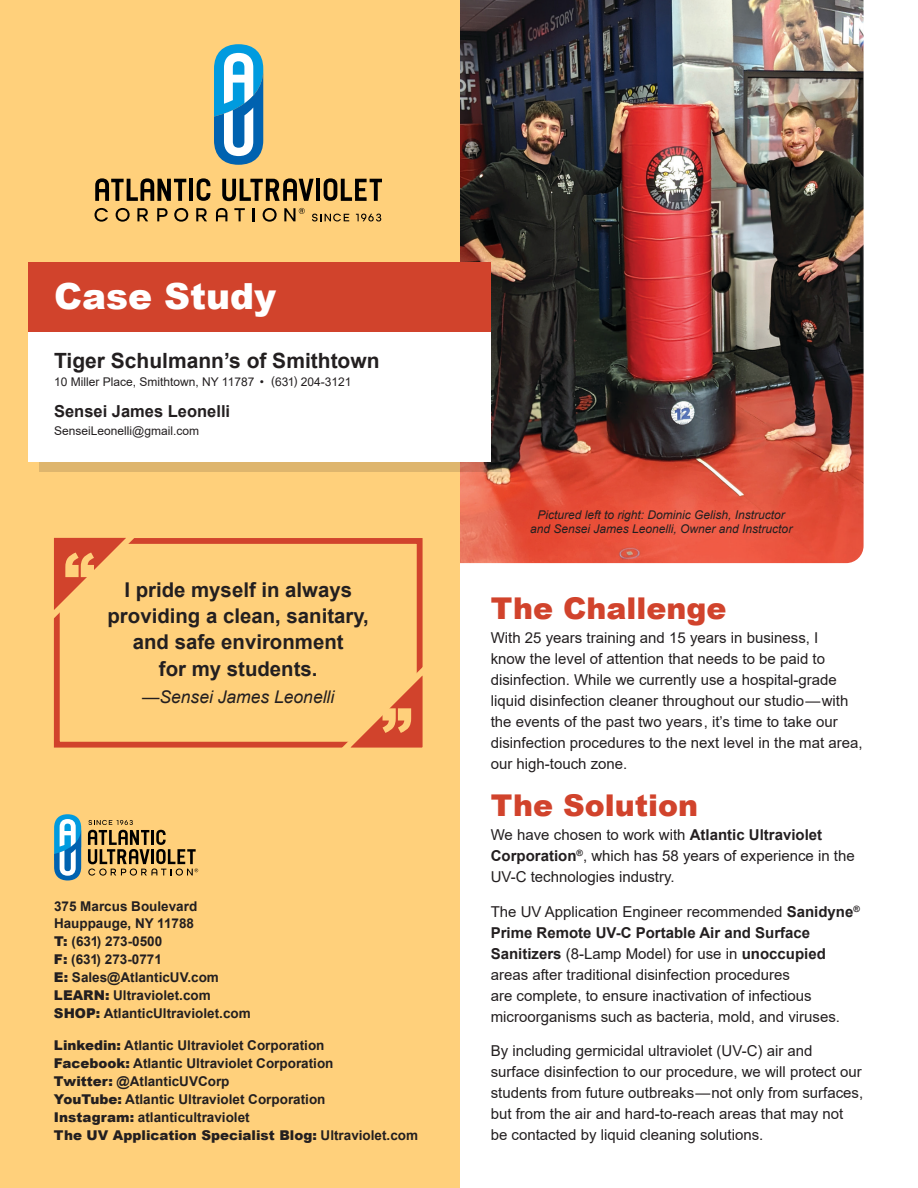
<style>
.page{position:relative;width:918px;height:1188px;background:#fff}
.page>*{position:absolute;margin:0;border:0;box-sizing:border-box;transform-origin:0 0}
.t1{font:900 36px "Arial";color:#fff}
.t2{font:900 30px "Arial";color:#d1432c}
.t3{font:700 21px "Arial";color:#231f20}
.t4{font:700 20.4px/26.2px "Arial";color:#231f20;text-align:center}
.t5{font:italic 17.55px "Arial";color:#231f20}
.t6{font:700 16.5px "Arial";color:#231f20}
.t7{font:15px/21px "Arial";color:#231f20}
.t8{font:700 13.5px/18px "Arial";color:#231f20}
.t9{font:italic 12px/14.4px "Arial";color:#231f20;text-align:center}
.t10{font:12px "Arial";color:#231f20}
.s1{font-weight:900}
.s2{font-weight:700}
</style>
<div class="page">
<img style="left:459px;top:0;width:405px;height:563px">
<div style="left:0;top:0;width:459px;height:1188px;background:#ffd07b"></div>
<svg style="left:39px;top:272px;width:462px;height:200px;background:#a58554"></svg>
<div style="left:28px;top:262px;width:463px;height:200px;background:#fff"></div>
<div style="left:28px;top:262px;width:463px;height:69px;background:#d1432c"></div>
<svg style="left:54px;top:814px;width:27px;height:66px;background:#5faad1"></svg>
<svg style="left:88px;top:820px;width:110px;height:56px"></svg>
<div style="left:54px;top:538px;width:369px;height:210px;border:6px solid #d1432c"></div>
<svg style="left:329px;top:654px;width:94px;height:94px"></svg>
<svg style="left:53px;top:537px;width:94px;height:94px"></svg>
<svg style="left:214px;top:44px;width:49px;height:121px;background:#60aad1"></svg>
<svg style="left:116px;top:208px;width:14px;height:14px"></svg>
<svg style="left:137px;top:208px;width:11px;height:13px"></svg>
<svg style="left:157px;top:208px;width:11px;height:13px"></svg>
<svg style="left:174px;top:208px;width:14px;height:14px"></svg>
<svg style="left:196px;top:208px;width:11px;height:13px"></svg>
<svg style="left:216px;top:208px;width:11px;height:13px"></svg>
<svg style="left:234px;top:208px;width:11px;height:13px"></svg>
<svg style="left:253px;top:208px;width:2px;height:13px"></svg>
<svg style="left:263px;top:208px;width:14px;height:14px"></svg>
<svg style="left:95px;top:208px;width:13px;height:14px"></svg>
<svg style="left:284px;top:208px;width:21px;height:13px"></svg>
<svg style="left:356px;top:214px;width:25px;height:8px"></svg>
<svg style="left:312px;top:214px;width:37px;height:8px"></svg>
<hr style="left:189px;top:179px;width:4px;height:22px;background:#000">
<svg style="left:95px;top:178px;width:91px;height:23px"></svg>
<svg style="left:197px;top:178px;width:13px;height:23px"></svg>
<hr style="left:316px;top:179px;width:4px;height:22px;background:#000">
<svg style="left:324px;top:178px;width:58px;height:23px"></svg>
<svg style="left:222px;top:178px;width:92px;height:23px"></svg>
<h1 class="t1" style="left:54px;top:270px;width:224px">Case Study</h1>
<h3 class="t3" style="left:54px;top:345px;width:327px">Tiger Schulmann’s of Smithtown</h3>
<p class="t10" style="left:54px;top:373px;width:299px">10 Miller Place, Smithtown, NY 11787 • (631) 204-3121</p>
<p class="t6" style="left:54px;top:400px;width:178px">Sensei James Leonelli</p>
<p class="t10" style="left:54px;top:423px;width:146px">SenseiLeonelli@gmail.com</p>
<h3 class="t4" style="left:108px;top:577px;width:263px">I pride myself in always providing a clean, sanitary, and safe environment<br>for my students.</h3>
<p class="t5" style="left:142px;top:686px;width:194px">—Sensei James Leonelli</p>
<p class="t8" style="left:54px;top:897px;width:198px">375 Marcus Boulevard<br>Hauppauge, NY 11788<br><span class="s1">T:</span> (631) 273-0500<br><span class="s1">F:</span> (631) 273-0771<br><span class="s1">E:</span> Sales@AtlanticUV.com<br><span class="s1">LEARN:</span> Ultraviolet.com<br><span class="s1">SHOP:</span> AtlanticUltraviolet.com</p>
<p class="t8" style="left:54px;top:1036px;width:366px"><span class="s1">Linkedin:</span> Atlantic Ultraviolet Corporation<br><span class="s1">Facebook:</span> Atlantic Ultraviolet Corporation<br><span class="s1">Twitter:</span> @AtlanticUVCorp<br><span class="s1">YouTube:</span> Atlantic Ultraviolet Corporation<br><span class="s1">Instagram:</span> atlanticultraviolet<br><span class="s1">The UV Application Specialist Blog:</span> Ultraviolet.com</p>
<p class="t9" style="left:530px;top:507px;width:264px">Pictured left to right: Dominic Gelish, Instructor and Sensei James Leonelli, Owner and Instructor</p>
<h2 class="t2" style="left:491px;top:587px;width:237px">The Challenge</h2>
<p class="t7" style="left:491px;top:627px;width:373px">With 25 years training and 15 years in business, I<br>know the level of attention that needs to be paid to disinfection. While we currently use a hospital-grade liquid disinfection cleaner throughout our studio—with the events of the past two years, it’s time to take our disinfection procedures to the next level in the mat area, our high-touch zone.</p>
<h2 class="t2" style="left:491px;top:783px;width:209px">The Solution</h2>
<p class="t7" style="left:491px;top:824px;width:366px">We have chosen to work with <span class="s2">Atlantic Ultraviolet<br>Corporation</span><sup>®</sup>, which has 58 years of experience in the<br>UV-C technologies industry.</p>
<p class="t7" style="left:491px;top:901px;width:371px">The UV Application Engineer recommended <span class="s2">Sanidyne</span><sup>® </sup><span class="s2">Prime Remote UV-C Portable Air and Surface Sanitizers</span> (8-Lamp Model) for use in <span class="s2">unoccupied </span>areas after traditional disinfection procedures<br>are complete, to ensure inactivation of infectious microorganisms such as bacteria, mold, and viruses.</p>
<p class="t7" style="left:491px;top:1040px;width:374px">By including germicidal ultraviolet (UV-C) air and surface disinfection to our procedure, we will protect our students from future outbreaks—not only from surfaces, but from the air and hard-to-reach areas that may not be contacted by liquid cleaning solutions.</p>
</div>
